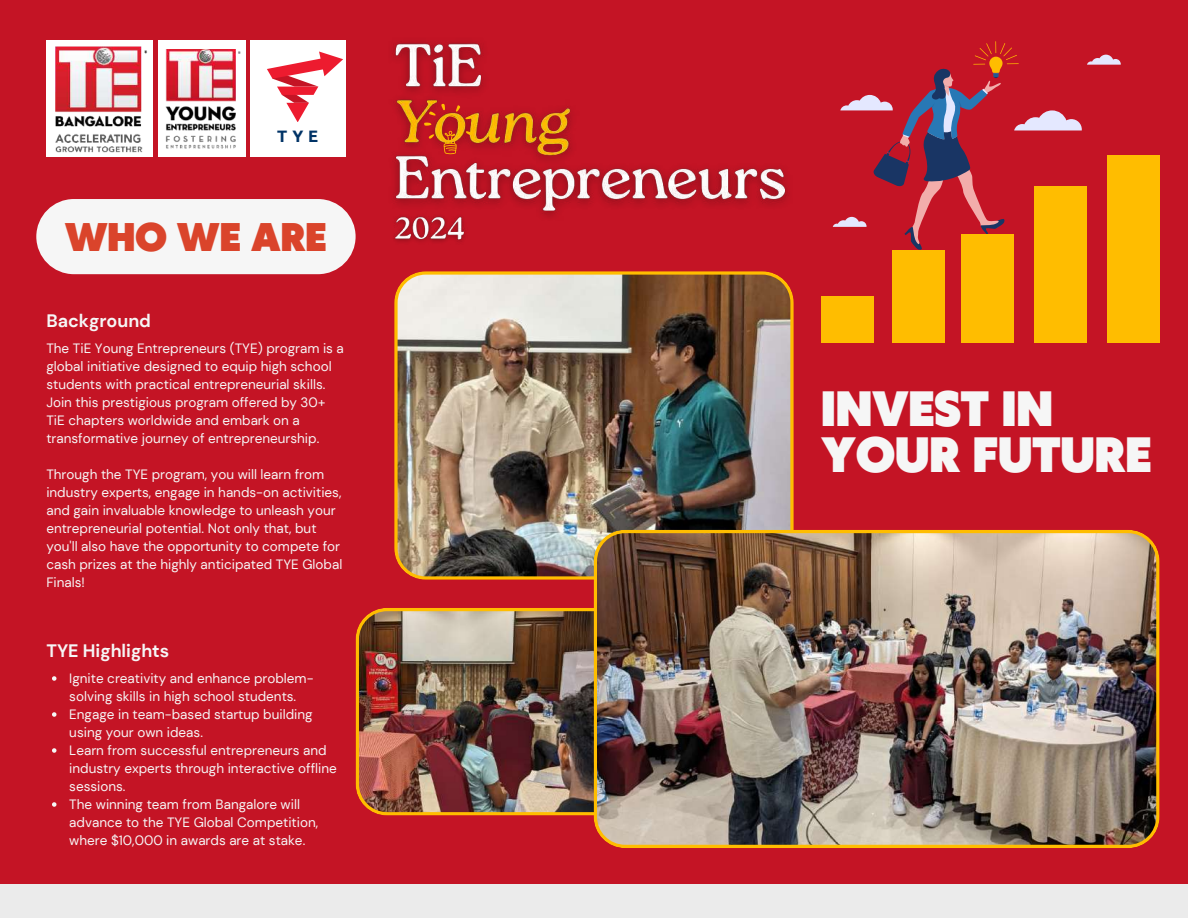
<style>
.page{position:relative;width:1188px;height:918px;background:#c41425}
.page>*{position:absolute;margin:0;border:0;box-sizing:border-box;transform-origin:0 0}
.t1{font:900 46.5px/46.5px "Klein Text";color:#f6f6f6}
.t2{font:900 37.5px "Klein Text";color:#da442b}
.t3{font:700 18px "DM Sans";color:#f6f6f6}
.t4{font:700 16.5px "Ubuntu";color:#036}
.t5{font:13.5px/18px "DM Sans";color:#f6f6f6}
</style>
<div class="page">
<div style="left:0;top:884px;width:1188px;height:34px;background:#ebebeb"></div>
<div style="left:36px;top:199px;width:320px;height:75px;background:#f6f6f6;border-radius:38px"></div>
<img style="left:46px;top:41px;width:107px;height:116px">
<div style="left:158px;top:41px;width:87px;height:116px;background:#fff"></div>
<img style="left:165px;top:50px;width:76px;height:99px">
<div style="left:250px;top:41px;width:96px;height:116px;background:#fff"></div>
<svg style="left:267px;top:52px;width:76px;height:70px"></svg>
<img style="left:394px;top:271px;width:400px;height:308px">
<svg style="left:833px;top:41px;width:288px;height:209px"></svg>
<div style="left:892px;top:250px;width:52px;height:93px;background:#ffbd00"></div>
<div style="left:821px;top:296px;width:53px;height:47px;background:#ffbd00"></div>
<div style="left:962px;top:234px;width:52px;height:109px;background:#ffbd00"></div>
<div style="left:1034px;top:186px;width:53px;height:157px;background:#ffbd00"></div>
<div style="left:1107px;top:155px;width:53px;height:188px;background:#ffbd00"></div>
<img style="left:393px;top:231px;width:72px;height:11px">
<img style="left:392px;top:41px;width:397px;height:190px">
<svg style="left:424px;top:104px;width:48px;height:50px"></svg>
<img style="left:356px;top:608px;width:238px;height:208px">
<img style="left:594px;top:530px;width:566px;height:318px">
<svg style="left:52px;top:676px;width:4px;height:5px"></svg>
<svg style="left:52px;top:712px;width:4px;height:5px"></svg>
<svg style="left:52px;top:748px;width:4px;height:5px"></svg>
<svg style="left:52px;top:802px;width:4px;height:5px"></svg>
<p class="t4" style="left:277px;top:127px;width:43px">TYE</p>
<h2 class="t2" style="left:65px;top:218px;width:263px">WHO WE ARE</h2>
<h3 class="t3" style="left:46px;top:309px;width:106px">Background</h3>
<p class="t5" style="left:46px;top:339px;width:299px">The TiE Young Entrepreneurs (TYE) program is a global initiative designed to equip high school students with practical entrepreneurial skills.<br>Join this prestigious program offered by 30+ TiE chapters worldwide and embark on a transformative journey of entrepreneurship.</p>
<p class="t5" style="left:46px;top:465px;width:297px">Through the TYE program, you will learn from industry experts, engage in hands-on activities, and gain invaluable knowledge to unleash your entrepreneurial potential. Not only that, but you'll also have the opportunity to compete for cash prizes at the highly anticipated TYE Global Finals!</p>
<h3 class="t3" style="left:46px;top:639px;width:124px">TYE Highlights</h3>
<p class="t5" style="left:69px;top:669px;width:269px">Ignite creativity and enhance problem&shy;solving skills in high school students.<br>Engage in team-based startup building using your own ideas.<br>Learn from successful entrepreneurs and industry experts through interactive offline sessions.<br>The winning team from Bangalore will advance to the TYE Global Competition, where $10,000 in awards are at stake.</p>
<h1 class="t1" style="left:821px;top:389px;width:332px">INVEST IN<br>YOUR FUTURE</h1>
</div>
